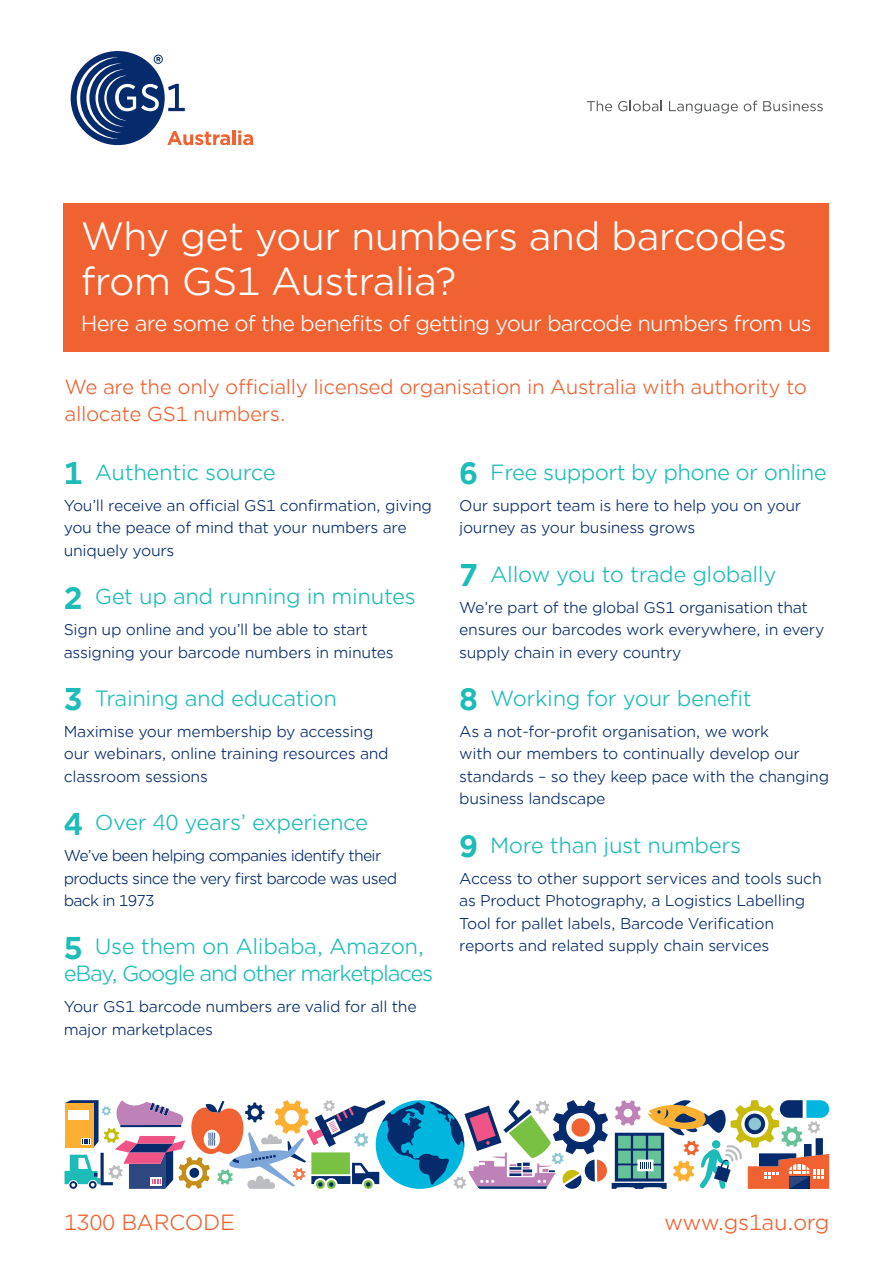
<style>
.page{position:relative;width:893px;height:1263px;background:#fff}
.page>*{position:absolute;margin:0;border:0;box-sizing:border-box;transform-origin:0 0}
.t1{font:37.5px/45px "Gotham Office";letter-spacing:-.02em;color:#fff}
._5_Cover_Subline_1{font:21px "Gotham Office";letter-spacing:-.02em;color:#1dbcb8}
.t2{font:21px "Gotham Office";letter-spacing:-.04em;color:#fff}
._5_Cover_Subline_1-2{font:21px/27px "Gotham Office";letter-spacing:-.06em;color:#1dbcb8}
._5_Cover_Subline_1-3{font:21px "Gotham Office";letter-spacing:-.02em;color:#f16232}
._6_Cover_Subline_2{font:19.5px/27px "Gotham Office";letter-spacing:-.02em;color:#f16232}
._12_Intro_Text__10pt{font:15px/22.5px "Gotham Office";letter-spacing:-.02em;color:#052b6c}
._12_Intro_Text__10pt-2{font:15px/22.5px "Gotham Office";letter-spacing:-.05em;color:#052b6c}
.s1{font-weight:700;font-size:30px}
</style>
<div class="page">
<svg style="left:587px;top:101px;width:25px;height:10px"></svg>
<svg style="left:618px;top:101px;width:44px;height:10px"></svg>
<svg style="left:669px;top:101px;width:69px;height:13px"></svg>
<svg style="left:744px;top:101px;width:13px;height:10px"></svg>
<svg style="left:763px;top:101px;width:60px;height:10px"></svg>
<div style="left:71px;top:51px;width:94px;height:94px;background:#052b6c;border-radius:50%"></div>
<svg style="left:77px;top:55px;width:153px;height:90px"></svg>
<hr style="left:232px;top:131px;width:3px;height:14px;background:#f16232">
<svg style="left:238px;top:131px;width:15px;height:14px"></svg>
<div style="left:64px;top:203px;width:765px;height:149px;background:#f16232"></div>
<svg style="left:65px;top:1100px;width:764px;height:89px"></svg>
<h1 class="t1" style="left:81px;top:213px;width:708px">Why get your numbers and barcodes from GS1 Australia?</h1>
<h2 class="t2" style="left:81px;top:309px;width:733px">Here are some of the benefits of getting your barcode numbers from us</h2>
<p class="_6_Cover_Subline_2" style="left:65px;top:373px;width:744px">We are the only officially licensed organisation in Australia with authority to allocate GS1 numbers.</p>
<p class="_5_Cover_Subline_1" style="left:64px;top:458px;width:214px"><span class="s1">1</span> Authentic source</p>
<p class="_12_Intro_Text__10pt" style="left:64px;top:494px;width:370px">You’ll receive an official GS1 confirmation, giving you the peace of mind that your numbers are uniquely yours</p>
<p class="_5_Cover_Subline_1" style="left:64px;top:582px;width:354px"><span class="s1">2</span> Get up and running in minutes</p>
<p class="_12_Intro_Text__10pt" style="left:64px;top:618px;width:332px">Sign up online and you’ll be able to start assigning your barcode numbers in minutes</p>
<p class="_5_Cover_Subline_1" style="left:64px;top:684px;width:275px"><span class="s1">3</span> Training and education</p>
<p class="_12_Intro_Text__10pt" style="left:64px;top:720px;width:326px">Maximise your membership by accessing our webinars, online training resources and classroom sessions</p>
<p class="_5_Cover_Subline_1" style="left:64px;top:808px;width:306px"><span class="s1">4</span> Over 40 years’ experience</p>
<p class="_12_Intro_Text__10pt-2" style="left:64px;top:844px;width:335px">We’ve been helping companies identify their products since the very first barcode was used back in 1973</p>
<p class="_5_Cover_Subline_1-2" style="left:64px;top:932px;width:371px"><span class="s1">5</span> Use them on Alibaba, Amazon, eBay, Google and other marketplaces</p>
<p class="_12_Intro_Text__10pt" style="left:64px;top:995px;width:354px">Your GS1 barcode numbers are valid for all the major marketplaces</p>
<p class="_5_Cover_Subline_1" style="left:459px;top:458px;width:369px"><span class="s1">6</span> Free support by phone or online</p>
<p class="_12_Intro_Text__10pt" style="left:459px;top:494px;width:344px">Our support team is here to help you on your journey as your business grows</p>
<p class="_5_Cover_Subline_1" style="left:459px;top:560px;width:319px"><span class="s1">7</span> Allow you to trade globally</p>
<p class="_12_Intro_Text__10pt" style="left:459px;top:595px;width:367px">We’re part of the global GS1 organisation that ensures our barcodes work everywhere, in every supply chain in every country</p>
<p class="_5_Cover_Subline_1" style="left:459px;top:684px;width:294px"><span class="s1">8</span> Working for your benefit</p>
<p class="_12_Intro_Text__10pt" style="left:459px;top:720px;width:371px">As a not-for-profit organisation, we work<br>with our members to continually develop our standards – so they keep pace with the changing business landscape</p>
<p class="_5_Cover_Subline_1" style="left:459px;top:831px;width:283px"><span class="s1">9</span> More than just numbers</p>
<p class="_12_Intro_Text__10pt" style="left:459px;top:866px;width:364px">Access to other support services and tools such as Product Photography, a Logistics Labelling Tool for pallet labels, Barcode Verification reports and related supply chain services</p>
<p class="_5_Cover_Subline_1-3" style="left:64px;top:1208px;width:173px">1300 BARCODE</p>
<p class="_5_Cover_Subline_1-3" style="left:664px;top:1208px;width:167px">www.gs1au.org</p>
</div>
